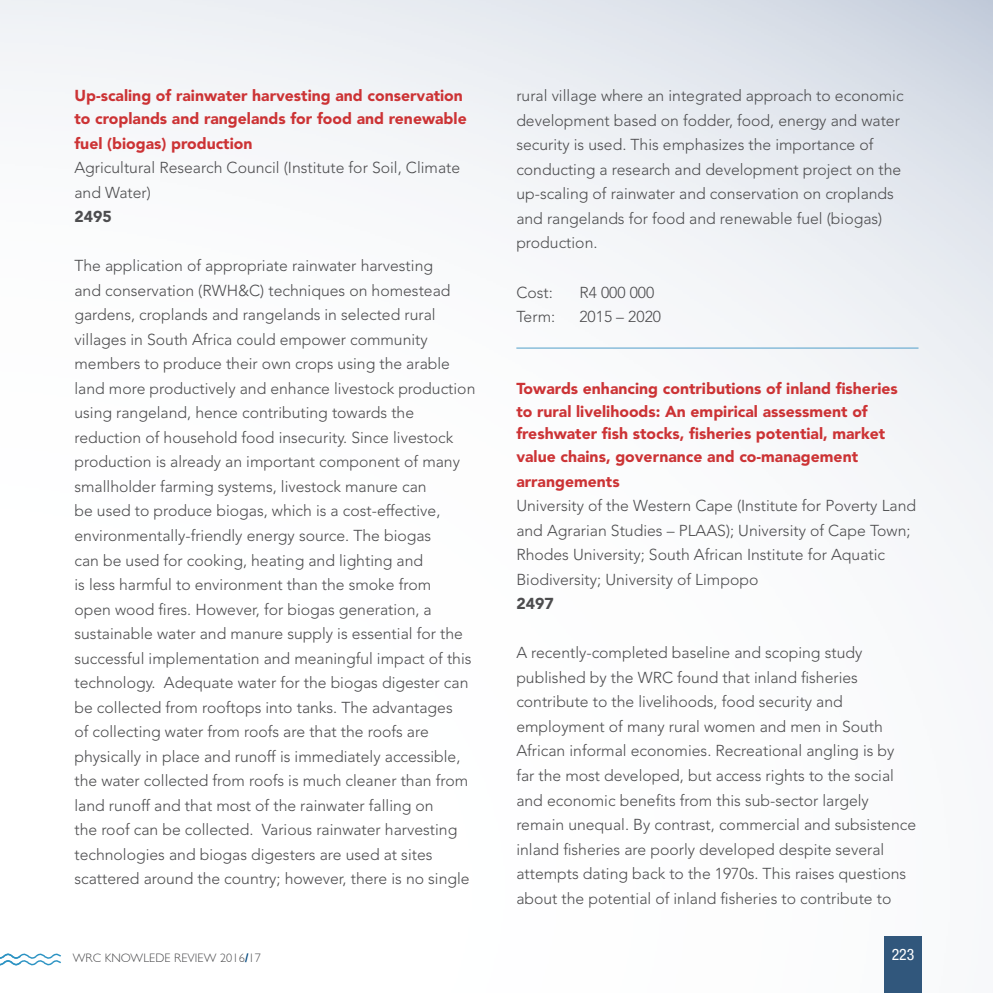
<style>
.page{position:relative;width:993px;height:993px;background:#fff}
.page>*{position:absolute;margin:0;border:0;box-sizing:border-box;transform-origin:0 0}
.t1{font:300 15.75px/24.5px "Avenir LT Std";color:#4d4d4f}
.t2{font:900 15.75px/22.8px "Avenir LT Std";color:#cc3335}
.t3{font:900 15.75px "Avenir LT Std";color:#4d4d4f}
.t4{font:condensed 15.75px "Helvetica Neue LT Std";color:#fff}
.t5{font:300 12.25px "Gill Sans";letter-spacing:.01em;color:#4d4d4f}
.s1{font-weight:700;color:#00477e}
</style>
<div class="page">
<img style="left:0;top:0;width:992px;height:992px">
<div style="left:883px;top:935px;width:38px;height:57px;background:#31577c"></div>
<svg style="left:0;top:951px;width:62px;height:15px"></svg>
<hr style="left:516px;top:347px;width:402px;height:1px;background:#529fca">
<p class="t2" style="left:74px;top:84px;width:393px">Up-scaling of rainwater harvesting and conservation to croplands and rangelands for food and renewable</p>
<p class="t2" style="left:74px;top:132px;width:179px">fuel (biogas) production</p>
<p class="t1" style="left:74px;top:155px;width:387px">Agricultural Research Council (Institute for Soil, Climate and Water)</p>
<p class="t3" style="left:74px;top:207px;width:39px">2495</p>
<p class="t1" style="left:74px;top:253px;width:402px">The application of appropriate rainwater harvesting<br>and conservation (RWH&amp;C) techniques on homestead gardens, croplands and rangelands in selected rural villages in South Africa could empower community members to produce their own crops using the arable land more productively and enhance livestock production using rangeland, hence contributing towards the reduction of household food insecurity. Since livestock production is already an important component of many smallholder farming systems, livestock manure can<br>be used to produce biogas, which is a cost-effective, environmentally-friendly energy source. The biogas<br>can be used for cooking, heating and lighting and<br>is less harmful to environment than the smoke from<br>open wood fires. However, for biogas generation, a sustainable water and manure supply is essential for the successful implementation and meaningful impact of this technology. Adequate water for the biogas digester can be collected from rooftops into tanks. The advantages<br>of collecting water from roofs are that the roofs are physically in place and runoff is immediately accessible, the water collected from roofs is much cleaner than from land runoff and that most of the rainwater falling on<br>the roof can be collected. Various rainwater harvesting technologies and biogas digesters are used at sites scattered around the country; however, there is no single</p>
<p class="t1" style="left:516px;top:84px;width:388px">rural village where an integrated approach to economic development based on fodder, food, energy and water security is used. This emphasizes the importance of conducting a research and development project on the up-scaling of rainwater and conservation on croplands and rangelands for food and renewable fuel (biogas) production.</p>
<p class="t1" style="left:516px;top:280px;width:38px">Cost:</p>
<p class="t1" style="left:579px;top:280px;width:76px">R4 000 000</p>
<p class="t1" style="left:516px;top:304px;width:40px">Term:</p>
<p class="t1" style="left:579px;top:304px;width:83px">2015 – 2020</p>
<p class="t2" style="left:516px;top:377px;width:383px">Towards enhancing contributions of inland fisheries to rural livelihoods: An empirical assessment of freshwater fish stocks, fisheries potential, market value chains, governance and co-management</p>
<p class="t2" style="left:516px;top:469px;width:105px">arrangements</p>
<p class="t1" style="left:516px;top:493px;width:401px">University of the Western Cape (Institute for Poverty Land and Agrarian Studies – PLAAS); University of Cape Town; Rhodes University; South African Institute for Aquatic Biodiversity; University of Limpopo</p>
<p class="t3" style="left:516px;top:594px;width:39px">2497</p>
<p class="t1" style="left:516px;top:640px;width:401px">A recently-completed baseline and scoping study published by the WRC found that inland fisheries contribute to the livelihoods, food security and employment of many rural women and men in South African informal economies. Recreational angling is by far the most developed, but access rights to the social and economic benefits from this sub-sector largely remain unequal. By contrast, commercial and subsistence inland fisheries are poorly developed despite several attempts dating back to the 1970s. This raises questions about the potential of inland fisheries to contribute to</p>
<p class="t5" style="left:73px;top:950px;width:190px">WRC KNOWLEDE REVIEW 2016<span class="s1">/</span>17</p>
<p class="t4" style="left:891px;top:944px;width:24px">223</p>
</div>
